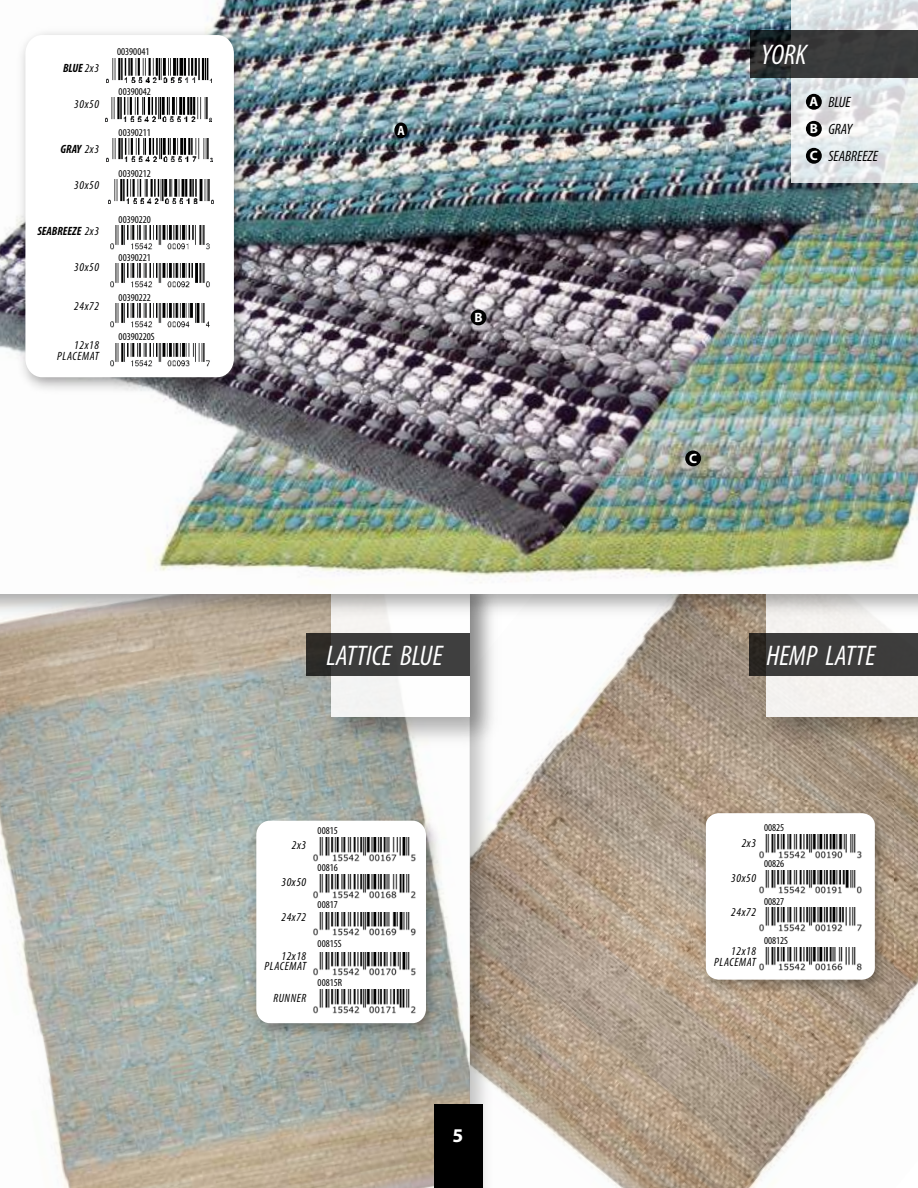
<style>
.page{position:relative;width:918px;height:1188px;background:#fff}
.page>*{position:absolute;margin:0;border:0;box-sizing:border-box;transform-origin:0 0}
.t1{font:italic condensed 28.5px "Myriad Pro";color:#fff}
.t2{font:700 19.5px "Myriad Pro";color:#fff}
.t3{font:italic condensed 15px/27px "Myriad Pro";color:#000}
.t4{font:700 13.5px "Myriad Pro";color:#fff}
.t5{font:700 13.5px "Myriad Pro";color:#fff;scale:.83 1}
.t6{font:italic condensed 12px/10.5px "Myriad Pro";letter-spacing:.05em;color:#000;text-align:right}
.t7{font:italic 700 condensed 12px "Myriad Pro";color:#000}
.t8{font:condensed 10.5px "Myriad Pro";color:#000}
.s1{font-weight:400}
.s2{font-weight:700;font-style:normal;font-stretch:normal;font-size:13.5px;color:#fff}
</style>
<div class="page">
<img style="left:500px;top:625px;width:418px;height:563px">
<img style="left:470px;top:753px;width:30px;height:435px">
<img style="left:0;top:625px;width:470px;height:563px">
<img style="left:753px;top:625px;width:165px;height:130px">
<div style="left:767px;top:582px;width:151px;height:135px;background:#f5f2f0"></div>
<svg style="left:749px;top:634px;width:169px;height:42px;background:#3a3938"></svg>
<img style="left:318px;top:625px;width:188px;height:128px">
<div style="left:331px;top:582px;width:139px;height:135px;background:#f7f6f5"></div>
<div style="left:306px;top:634px;width:164px;height:42px;background:linear-gradient(to right,#333230,#434344)"></div>
<img style="left:241px;top:807px;width:206px;height:239px">
<div style="left:256px;top:821px;width:170px;height:202px;background:#fff;border-radius:14px"></div>
<img style="left:313px;top:838px;width:103px;height:24px">
<img style="left:313px;top:874px;width:103px;height:25px">
<img style="left:313px;top:912px;width:103px;height:24px">
<img style="left:692px;top:801px;width:202px;height:199px">
<svg style="left:706px;top:813px;width:169px;height:167px"></svg>
<img style="left:759px;top:835px;width:110px;height:24px">
<img style="left:759px;top:870px;width:110px;height:25px">
<img style="left:759px;top:907px;width:110px;height:25px">
<img style="left:0;top:594px;width:918px;height:31px">
<img style="left:0;top:0;width:918px;height:594px">
<div style="left:394px;top:123px;width:14px;height:15px;background:#000;border-radius:50%"></div>
<div style="left:471px;top:310px;width:15px;height:15px;background:#000;border-radius:50%"></div>
<img style="left:770px;top:0;width:148px;height:226px">
<svg style="left:792px;top:0;width:126px;height:183px"></svg>
<svg style="left:750px;top:30px;width:168px;height:47px;background:#333535"></svg>
<div style="left:806px;top:94px;width:16px;height:16px;background:#000;border-radius:50%"></div>
<div style="left:806px;top:121px;width:16px;height:16px;background:#000;border-radius:50%"></div>
<div style="left:806px;top:148px;width:16px;height:16px;background:#000;border-radius:50%"></div>
<div style="left:685px;top:451px;width:16px;height:15px;background:#000;border-radius:50%"></div>
<img style="left:11px;top:22px;width:243px;height:377px">
<svg style="left:25px;top:35px;width:209px;height:342px"></svg>
<img style="left:106px;top:58px;width:106px;height:24px">
<img style="left:106px;top:97px;width:105px;height:25px">
<img style="left:107px;top:139px;width:105px;height:23px">
<img style="left:108px;top:180px;width:106px;height:23px">
<img style="left:104px;top:226px;width:111px;height:25px">
<img style="left:104px;top:264px;width:111px;height:25px">
<img style="left:104px;top:304px;width:111px;height:24px">
<img style="left:104px;top:343px;width:111px;height:25px">
<img style="left:313px;top:952px;width:103px;height:24px">
<img style="left:313px;top:990px;width:103px;height:24px">
<img style="left:759px;top:947px;width:110px;height:25px">
<div style="left:434px;top:1105px;width:49px;height:83px;background:#000"></div>
<p class="t7" style="left:63px;top:60px;width:38px">BLUE<span class="s1">2x3</span></p>
<p class="t6" style="left:74px;top:98px;width:26px">30x50</p>
<p class="t7" style="left:60px;top:142px;width:40px">GRAY <span class="s1">2x3</span></p>
<p class="t6" style="left:74px;top:180px;width:26px">30x50</p>
<p class="t7" style="left:37px;top:224px;width:63px">SEABREEZE <span class="s1">2x3</span></p>
<p class="t6" style="left:74px;top:262px;width:26px">30x50</p>
<p class="t6" style="left:74px;top:301px;width:26px">24x72</p>
<p class="t6" style="left:57px;top:340px;width:43px">12x18<br>PLACEMAT</p>
<p class="t8" style="left:117px;top:45px;width:34px">00390041</p>
<p class="t8" style="left:119px;top:85px;width:34px">00390042</p>
<p class="t8" style="left:119px;top:126px;width:34px">00390211</p>
<p class="t8" style="left:119px;top:167px;width:34px">00390212</p>
<p class="t8" style="left:119px;top:213px;width:34px">00390220</p>
<p class="t8" style="left:119px;top:251px;width:34px">00390221</p>
<p class="t8" style="left:119px;top:291px;width:34px">00390222</p>
<p class="t8" style="left:119px;top:331px;width:38px">00390220S</p>
<p class="t5" style="left:397px;top:122px;width:10px">A</p>
<p class="t4" style="left:475px;top:309px;width:10px">B</p>
<h1 class="t1" style="left:761px;top:37px;width:47px">YORK</h1>
<h3 class="t3" style="left:810px;top:89px;width:70px"><span class="s2">A</span> BLUE<br><span class="s2">B</span> GRAY<br><span class="s2">C</span> SEABREEZE</h3>
<p class="t4" style="left:689px;top:450px;width:10px">C</p>
<h1 class="t1" style="left:326px;top:638px;width:118px">LATTICE BLUE</h1>
<h1 class="t1" style="left:767px;top:638px;width:110px">HEMP LATTE</h1>
<p class="t6" style="left:292px;top:839px;width:16px">2x3</p>
<p class="t6" style="left:282px;top:877px;width:26px">30x50</p>
<p class="t6" style="left:282px;top:911px;width:26px">24x72</p>
<p class="t6" style="left:265px;top:950px;width:43px">12x18<br>PLACEMAT</p>
<p class="t6" style="left:273px;top:992px;width:34px">RUNNER</p>
<p class="t8" style="left:318px;top:824px;width:22px">00815</p>
<p class="t8" style="left:318px;top:862px;width:22px">00816</p>
<p class="t8" style="left:318px;top:898px;width:22px">00817</p>
<p class="t8" style="left:318px;top:937px;width:26px">00815S</p>
<p class="t8" style="left:318px;top:976px;width:26px">00815R</p>
<h2 class="t2" style="left:452px;top:1122px;width:12px">5</h2>
<p class="t8" style="left:764px;top:821px;width:22px">00825</p>
<p class="t8" style="left:764px;top:858px;width:22px">00826</p>
<p class="t8" style="left:764px;top:895px;width:22px">00827</p>
<p class="t6" style="left:742px;top:838px;width:16px">2x3</p>
<p class="t6" style="left:731px;top:872px;width:26px">30x50</p>
<p class="t6" style="left:731px;top:907px;width:26px">24x72</p>
<p class="t6" style="left:714px;top:946px;width:43px">12x18<br>PLACEMAT</p>
<p class="t8" style="left:764px;top:934px;width:26px">00812S</p>
</div>
